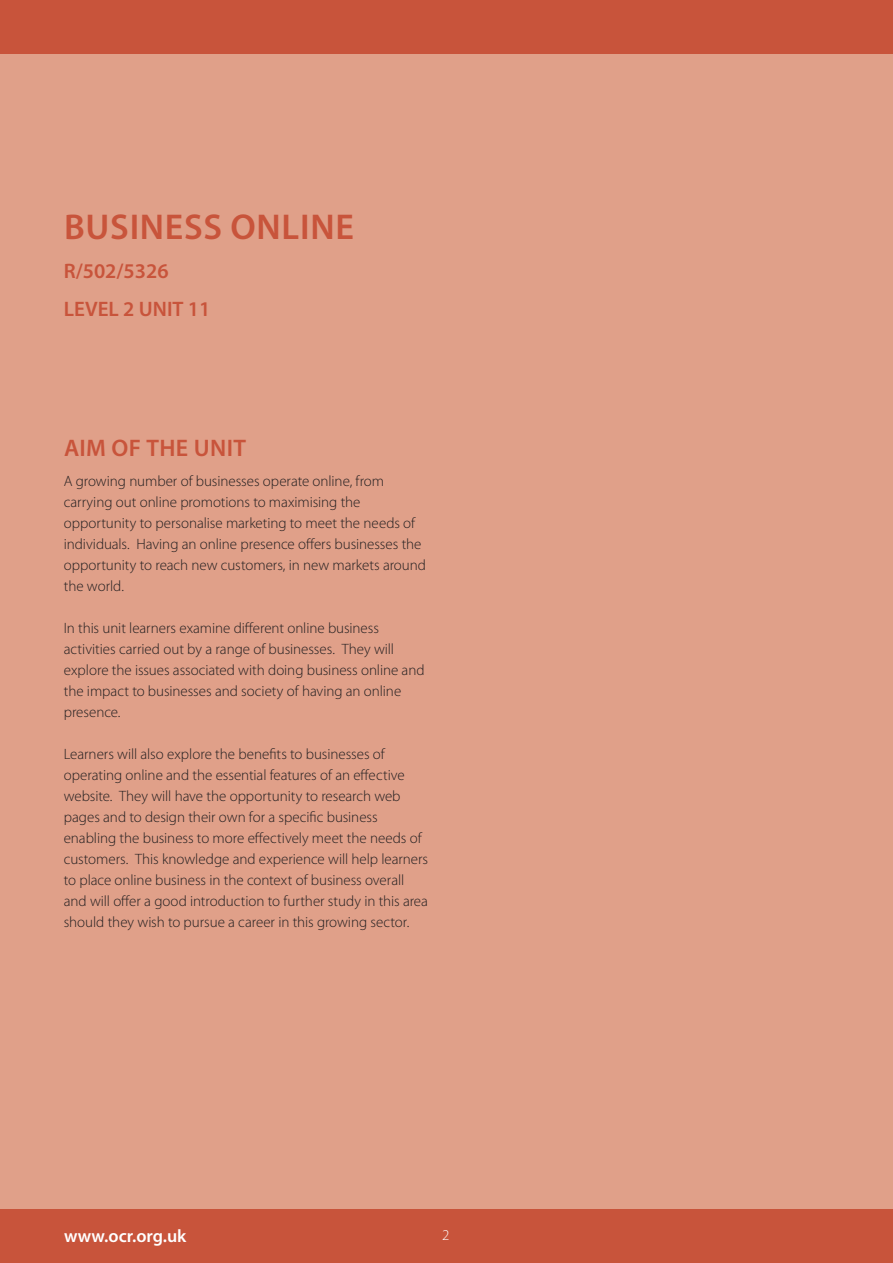
<style>
.page{position:relative;width:893px;height:1263px;background:#fff}
.page>*{position:absolute;margin:0;border:0;box-sizing:border-box;transform-origin:0 0}
.t1{font:600 36px "Myriad Pro";letter-spacing:.02em;color:#c8543b}
.subhead{font:600 24px "Myriad Pro";letter-spacing:.015em;color:#c8543b}
.t2{font:600 21px "Myriad Pro";color:#c8543b}
.heading_pale_brown{font:600 18px "Myriad Pro";color:#fff}
.body{font:300 15px/21px "Myriad Pro";letter-spacing:-.005em;color:#231f20}
.heading_pale_brown-2{font:300 15px "Myriad Pro";color:#fff}
</style>
<div class="page">
<div style="left:0;top:1209px;width:893px;height:54px;background:#c8543b"></div>
<div style="left:0;top:0;width:893px;height:54px;background:#c8543b"></div>
<div style="left:0;top:54px;width:893px;height:1154px;background:#e0a089"></div>
<p class="t1" style="left:64px;top:204px;width:291px">BUSINESS ONLINE</p>
<p class="t2" style="left:64px;top:257px;width:106px">R/502/5326</p>
<p class="t2" style="left:64px;top:296px;width:148px">LEVEL 2 UNIT 11</p>
<p class="subhead" style="left:64px;top:433px;width:183px">AIM OF THE UNIT</p>
<p class="body" style="left:64px;top:470px;width:364px">A growing number of businesses operate online, from carrying out online promotions to maximising the opportunity to personalise marketing to meet the needs of individuals. Having an online presence offers businesses the opportunity to reach new customers, in new markets around the world.</p>
<p class="body" style="left:64px;top:617px;width:362px">In this unit learners examine different online business activities carried out by a range of businesses. They will explore the issues associated with doing business online and the impact to businesses and society of having an online presence.</p>
<p class="body" style="left:64px;top:743px;width:366px">Learners will also explore the benefits to businesses of operating online and the essential features of an effective website. They will have the opportunity to research web pages and to design their own for a specific business enabling the business to more effectively meet the needs of customers. This knowledge and experience will help learners to place online business in the context of business overall and will offer a good introduction to further study in this area should they wish to pursue a career in this growing sector.</p>
<p class="heading_pale_brown" style="left:64px;top:1225px;width:124px">www.ocr.org.uk</p>
<p class="heading_pale_brown-2" style="left:442px;top:1226px;width:9px">2</p>
</div>
